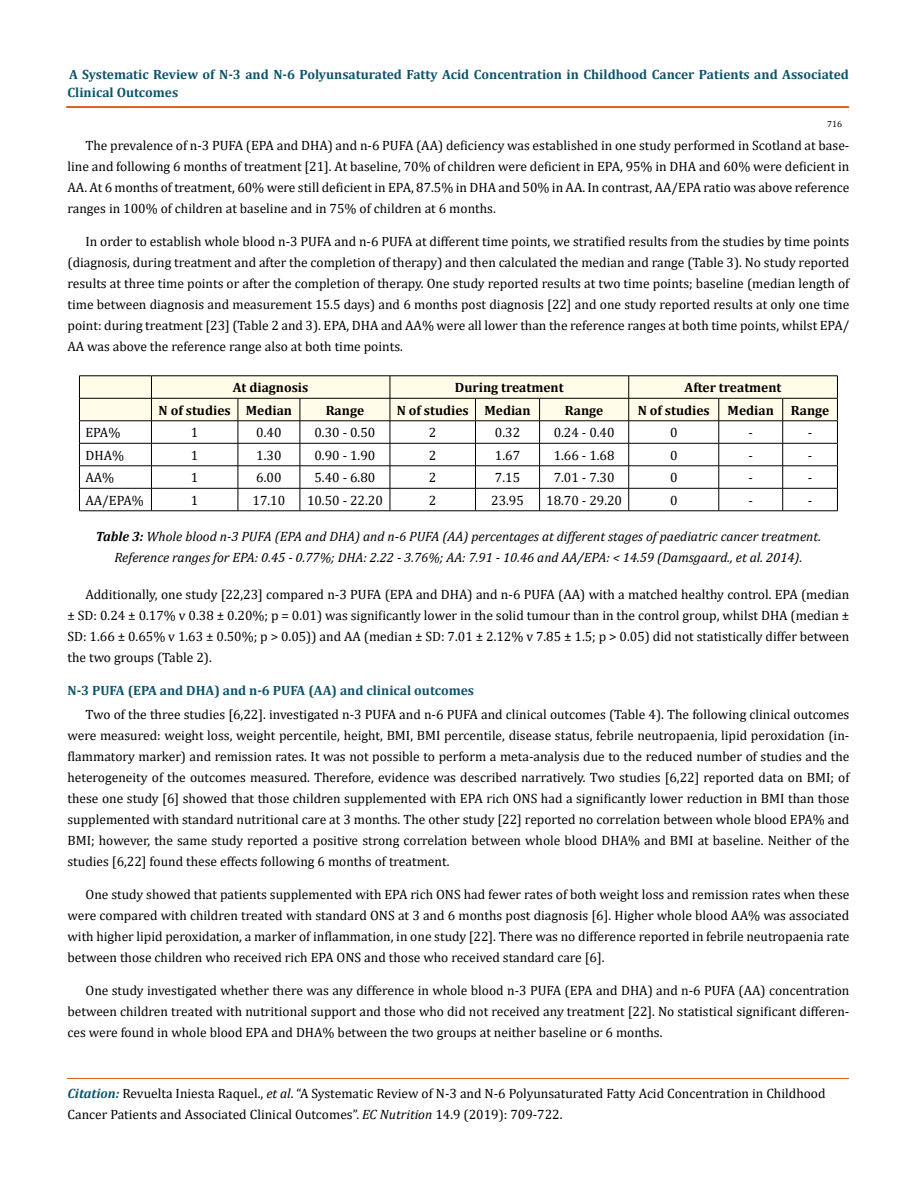
<style>
.page{position:relative;width:917px;height:1188px;background:#fff}
.page>*{position:absolute;margin:0;border:0;box-sizing:border-box;transform-origin:0 0}
.t1{font:13.5px/21px "Cambria";color:#000;text-align:justify}
.t2{font:italic 13.5px/21px "Cambria";color:#000;text-align:center}
.t3{font:700 13.5px/18px "Cambria";color:#0e546a}
.t4{font:700 13.5px "Cambria";color:#000}
.t5{font:9px "Cambria";color:#000}
.s1{font-weight:700}
.s2{font-weight:700;font-style:italic;color:#0e546a}
.s3{font-style:italic}
</style>
<div class="page">
<div style="left:66px;top:107px;width:782px;height:1px;border:1px solid #e05d1a"></div>
<hr style="left:67px;top:1078px;width:782px;height:1px;background:#e05d1a">
<svg style="left:79px;top:376px;width:759px;height:135px"></svg>
<hr style="left:79px;top:511px;width:72px;height:1px;background:#000">
<hr style="left:151px;top:511px;width:87px;height:1px;background:#000">
<hr style="left:238px;top:511px;width:62px;height:1px;background:#000">
<hr style="left:300px;top:511px;width:90px;height:1px;background:#000">
<hr style="left:390px;top:511px;width:85px;height:1px;background:#000">
<hr style="left:475px;top:511px;width:64px;height:1px;background:#000">
<hr style="left:539px;top:511px;width:89px;height:1px;background:#000">
<hr style="left:628px;top:511px;width:90px;height:1px;background:#000">
<hr style="left:718px;top:511px;width:64px;height:1px;background:#000">
<hr style="left:782px;top:511px;width:55px;height:1px;background:#000">
<p class="t3" style="left:67px;top:65px;width:782px">A Systematic Review of N-3 and N-6 Polyunsaturated Fatty Acid Concentration in Childhood Cancer Patients and Associated<br>Clinical Outcomes</p>
<p class="t5" style="left:827px;top:119px;width:16px">716</p>
<p class="t1" style="left:67px;top:135px;width:783px;text-indent:18px">The prevalence of n-3 PUFA (EPA and DHA) and n-6 PUFA (AA) deficiency was established in one study performed in Scotland at base&shy;line and following 6 months of treatment [21]. At baseline, 70% of children were deficient in EPA, 95% in DHA and 60% were deficient in AA. At 6 months of treatment, 60% were still deficient in EPA, 87.5% in DHA and 50% in AA. In contrast, AA/EPA ratio was above reference ranges in 100% of children at baseline and in 75% of children at 6 months.</p>
<p class="t1" style="left:67px;top:231px;width:783px;text-indent:18px">In order to establish whole blood n-3 PUFA and n-6 PUFA at different time points, we stratified results from the studies by time points (diagnosis, during treatment and after the completion of therapy) and then calculated the median and range (Table 3). No study reported results at three time points or after the completion of therapy. One study reported results at two time points; baseline (median length of time between diagnosis and measurement 15.5 days) and 6 months post diagnosis [22] and one study reported results at only one time point: during treatment [23] (Table 2 and 3). EPA, DHA and AA% were all lower than the reference ranges at both time points, whilst EPA/ AA was above the reference range also at both time points.</p>
<p class="t4" style="left:233px;top:378px;width:77px">At diagnosis</p>
<p class="t4" style="left:455px;top:378px;width:110px">During treatment</p>
<p class="t4" style="left:684px;top:378px;width:98px">After treatment</p>
<p class="t4" style="left:159px;top:401px;width:135px">N of studies Median</p>
<p class="t4" style="left:326px;top:401px;width:40px">Range</p>
<p class="t4" style="left:396px;top:401px;width:135px">N of studies Median</p>
<p class="t4" style="left:565px;top:401px;width:40px">Range</p>
<p class="t4" style="left:637px;top:401px;width:74px">N of studies</p>
<p class="t4" style="left:727px;top:401px;width:48px">Median</p>
<p class="t4" style="left:790px;top:401px;width:40px">Range</p>
<p class="t1" style="left:85px;top:422px;width:36px">EPA%</p>
<p class="t1" style="left:191px;top:422px;width:9px">1</p>
<p class="t1" style="left:256px;top:422px;width:27px">0.40</p>
<p class="t1" style="left:314px;top:422px;width:62px">0.30 - 0.50</p>
<p class="t1" style="left:429px;top:422px;width:9px">2</p>
<p class="t1" style="left:495px;top:422px;width:27px">0.32</p>
<p class="t1" style="left:553px;top:422px;width:62px">0.24 - 0.40</p>
<p class="t1" style="left:670px;top:422px;width:9px">0</p>
<p class="t1" style="left:748px;top:422px;width:6px">-</p>
<p class="t1" style="left:807px;top:422px;width:6px">-</p>
<p class="t1" style="left:85px;top:445px;width:40px">DHA%</p>
<p class="t1" style="left:191px;top:445px;width:9px">1</p>
<p class="t1" style="left:256px;top:445px;width:27px">1.30</p>
<p class="t1" style="left:314px;top:445px;width:62px">0.90 - 1.90</p>
<p class="t1" style="left:429px;top:445px;width:9px">2</p>
<p class="t1" style="left:495px;top:445px;width:27px">1.67</p>
<p class="t1" style="left:553px;top:445px;width:62px">1.66 - 1.68</p>
<p class="t1" style="left:670px;top:445px;width:9px">0</p>
<p class="t1" style="left:748px;top:445px;width:6px">-</p>
<p class="t1" style="left:807px;top:445px;width:6px">-</p>
<p class="t1" style="left:85px;top:467px;width:30px">AA%</p>
<p class="t1" style="left:191px;top:467px;width:9px">1</p>
<p class="t1" style="left:256px;top:467px;width:27px">6.00</p>
<p class="t1" style="left:314px;top:467px;width:62px">5.40 - 6.80</p>
<p class="t1" style="left:429px;top:467px;width:9px">2</p>
<p class="t1" style="left:495px;top:467px;width:27px">7.15</p>
<p class="t1" style="left:553px;top:467px;width:62px">7.01 - 7.30</p>
<p class="t1" style="left:670px;top:467px;width:9px">0</p>
<p class="t1" style="left:748px;top:467px;width:6px">-</p>
<p class="t1" style="left:807px;top:467px;width:6px">-</p>
<p class="t1" style="left:85px;top:490px;width:60px">AA/EPA%</p>
<p class="t1" style="left:191px;top:490px;width:9px">1</p>
<p class="t1" style="left:252px;top:490px;width:34px">17.10</p>
<p class="t1" style="left:307px;top:490px;width:77px">10.50 - 22.20</p>
<p class="t1" style="left:429px;top:490px;width:9px">2</p>
<p class="t1" style="left:491px;top:490px;width:34px">23.95</p>
<p class="t1" style="left:546px;top:490px;width:77px">18.70 - 29.20</p>
<p class="t1" style="left:670px;top:490px;width:9px">0</p>
<p class="t1" style="left:748px;top:490px;width:6px">-</p>
<p class="t1" style="left:807px;top:490px;width:6px">-</p>
<p class="t2" style="left:96px;top:526px;width:726px"><span class="s1">Table 3:</span> Whole blood n-3 PUFA (EPA and DHA) and n-6 PUFA (AA) percentages at different stages of paediatric cancer treatment.<br>Reference ranges for EPA: 0.45 - 0.77%; DHA: 2.22 - 3.76%; AA: 7.91 - 10.46 and AA/EPA: &lt; 14.59 (Damsgaard., et al. 2014).</p>
<p class="t1" style="left:67px;top:584px;width:783px;text-indent:18px">Additionally, one study [22,23] compared n-3 PUFA (EPA and DHA) and n-6 PUFA (AA) with a matched healthy control. EPA (median ± SD: 0.24 ± 0.17% v 0.38 ± 0.20%; p = 0.01) was significantly lower in the solid tumour than in the control group, whilst DHA (median ± SD: 1.66 ± 0.65% v 1.63 ± 0.50%; p &gt; 0.05)) and AA (median ± SD: 7.01 ± 2.12% v 7.85 ± 1.5; p &gt; 0.05) did not statistically differ between the two groups (Table 2).</p>
<p class="t3" style="left:67px;top:681px;width:408px">N-3 PUFA (EPA and DHA) and n-6 PUFA (AA) and clinical outcomes</p>
<p class="t1" style="left:67px;top:704px;width:783px;text-indent:18px">Two of the three studies [6,22]. investigated n-3 PUFA and n-6 PUFA and clinical outcomes (Table 4). The following clinical outcomes were measured: weight loss, weight percentile, height, BMI, BMI percentile, disease status, febrile neutropaenia, lipid peroxidation (in&shy;flammatory marker) and remission rates. It was not possible to perform a meta-analysis due to the reduced number of studies and the heterogeneity of the outcomes measured. Therefore, evidence was described narratively. Two studies [6,22] reported data on BMI; of these one study [6] showed that those children supplemented with EPA rich ONS had a significantly lower reduction in BMI than those supplemented with standard nutritional care at 3 months. The other study [22] reported no correlation between whole blood EPA% and BMI; however, the same study reported a positive strong correlation between whole blood DHA% and BMI at baseline. Neither of the studies [6,22] found these effects following 6 months of treatment.</p>
<p class="t1" style="left:67px;top:884px;width:783px;text-indent:18px">One study showed that patients supplemented with EPA rich ONS had fewer rates of both weight loss and remission rates when these were compared with children treated with standard ONS at 3 and 6 months post diagnosis [6]. Higher whole blood AA% was associated with higher lipid peroxidation, a marker of inflammation, in one study [22]. There was no difference reported in febrile neutropaenia rate between those children who received rich EPA ONS and those who received standard care [6].</p>
<p class="t1" style="left:67px;top:980px;width:783px;text-indent:18px">One study investigated whether there was any difference in whole blood n-3 PUFA (EPA and DHA) and n-6 PUFA (AA) concentration between children treated with nutritional support and those who did not received any treatment [22]. No statistical significant differen&shy;ces were found in whole blood EPA and DHA% between the two groups at neither baseline or 6 months.</p>
<p class="t1" style="left:67px;top:1083px;width:759px"><span class="s2">Citation:</span> Revuelta Iniesta Raquel., <span class="s3">et al</span>. “A Systematic Review of N-3 and N-6 Polyunsaturated Fatty Acid Concentration in Childhood<br>Cancer Patients and Associated Clinical Outcomes”. <span class="s3">EC Nutrition</span> 14.9 (2019): 709-722.</p>
</div>
